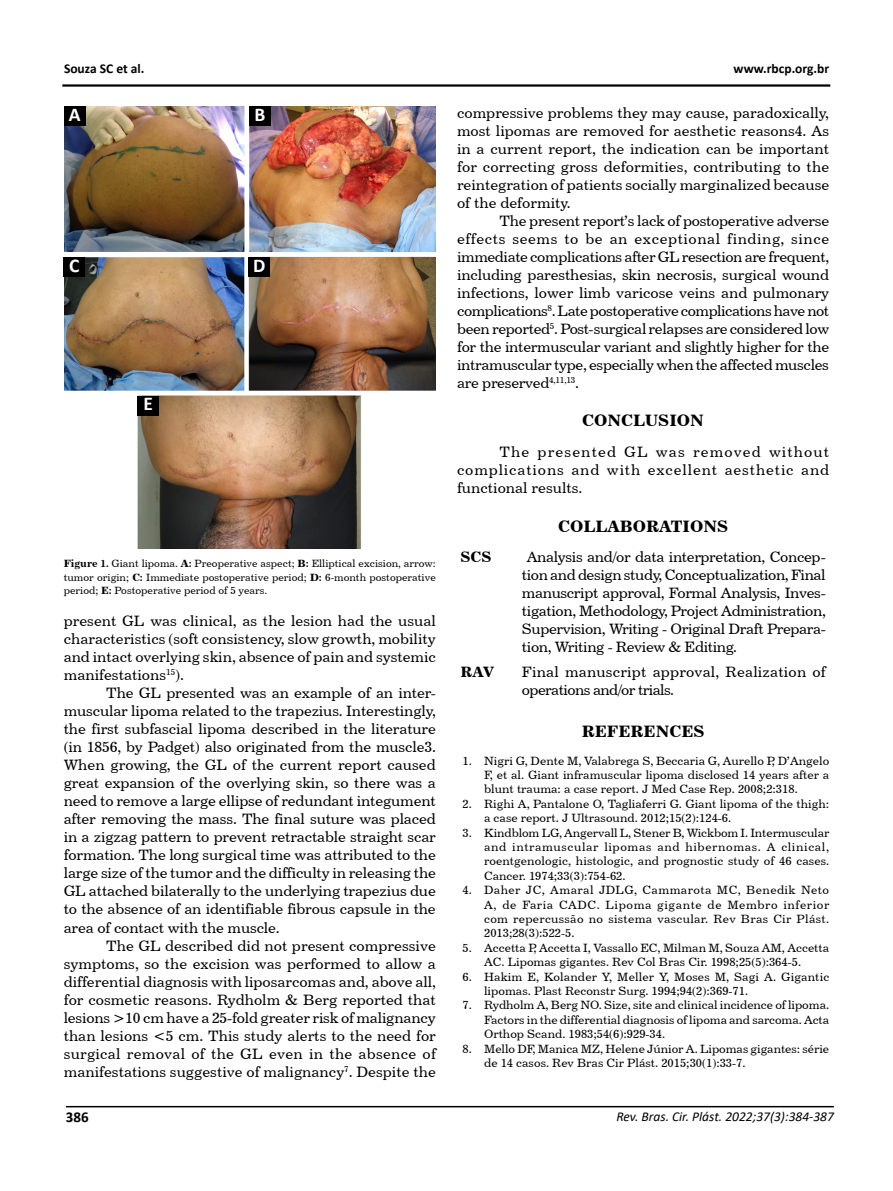
<style>
.page{position:relative;width:893px;height:1191px;background:#fff}
.page>*{position:absolute;margin:0;border:0;box-sizing:border-box;transform-origin:0 0}
.t1{font:700 19.5px "Calibri";color:#fff}
.t2{font:16.5px "Century 731 BT Bold A";color:#000}
.t3{font:15px/18px "Century 731 BT Roman A";letter-spacing:-.005em;color:#000;text-align:justify}
.t4{font:15px "Century 731 BT Bold A";color:#000}
.t5{font:700 15px "Calibri";color:#000}
.t6{font:italic 13.5px "Calibri";color:#000}
.t7{font:700 13.5px "Calibri";color:#000}
.t8{font:12px/14.4px "Century 731 BT Roman A";color:#000;text-align:justify}
.t9{font:10.5px/13.2px "Century 731 BT Roman A";color:#000;text-align:justify}
.s1{font-family:"Century 731 BT Bold A"}
</style>
<div class="page">
<hr style="left:66px;top:1106px;width:768px;height:1px;background:#000">
<hr style="left:62px;top:84px;width:768px;height:3px;background:#000">
<img style="left:64px;top:106px;width:372px;height:443px">
<div style="left:64px;top:106px;width:21px;height:20px;background:#000"></div>
<div style="left:249px;top:106px;width:21px;height:20px;background:#000"></div>
<div style="left:64px;top:257px;width:21px;height:20px;background:#000"></div>
<div style="left:249px;top:257px;width:21px;height:20px;background:#000"></div>
<div style="left:138px;top:395px;width:21px;height:20px;background:#000"></div>
<p class="t7" style="left:64px;top:59px;width:82px">Souza SC et al.</p>
<p class="t7" style="left:734px;top:59px;width:97px">www.rbcp.org.br</p>
<p class="t3" style="left:457px;top:103px;width:374px">compressive problems they may cause, paradoxically, most lipomas are removed for aesthetic reasons4. As in a current report, the indication can be important for correcting gross deformities, contributing to the reintegration of patients socially marginalized because of the deformity.</p>
<p class="t3" style="left:457px;top:211px;width:374px;text-indent:43px">The present report’s lack of postoperative adverse effects seems to be an exceptional finding, since immediate complications after GL resection are frequent, including paresthesias, skin necrosis, surgical wound infections, lower limb varicose veins and pulmonary complications<sup>8</sup>. Late postoperative complications have not been reported<sup>5</sup>. Post-surgical relapses are considered low for the intermuscular variant and slightly higher for the intramuscular type, especially when the affected muscles are preserved<sup>4,11,13</sup>.</p>
<p class="t2" style="left:582px;top:410px;width:123px">CONCLUSION</p>
<p class="t3" style="left:457px;top:442px;width:374px;text-indent:43px">The presented GL was removed without complications and with excellent aesthetic and functional results.</p>
<h1 class="t1" style="left:69px;top:101px;width:13px">A</h1>
<h1 class="t1" style="left:254px;top:101px;width:12px">B</h1>
<h1 class="t1" style="left:69px;top:252px;width:12px">C</h1>
<h1 class="t1" style="left:253px;top:251px;width:14px">D</h1>
<h1 class="t1" style="left:144px;top:390px;width:11px">E</h1>
<p class="t9" style="left:64px;top:557px;width:374px"><span class="s1">Figure 1.</span> Giant lipoma. <span class="s1">A:</span> Preoperative aspect; <span class="s1">B:</span> Elliptical excision, arrow: tumor origin; <span class="s1">C:</span> Immediate postoperative period; <span class="s1">D:</span> 6-month postoperative period; <span class="s1">E:</span> Postoperative period of 5 years.</p>
<p class="t3" style="left:64px;top:612px;width:374px">present GL was clinical, as the lesion had the usual characteristics (soft consistency, slow growth, mobility and intact overlying skin, absence of pain and systemic manifestations<sup>15</sup>).</p>
<p class="t3" style="left:64px;top:684px;width:374px;text-indent:43px">The GL presented was an example of an inter&shy;muscular lipoma related to the trapezius. Interestingly, the first subfascial lipoma described in the literature (in 1856, by Padget) also originated from the muscle3.<br>When growing, the GL of the current report caused great expansion of the overlying skin, so there was a need to remove a large ellipse of redundant integument after removing the mass. The final suture was placed in a zigzag pattern to prevent retractable straight scar formation. The long surgical time was attributed to the large size of the tumor and the difficulty in releasing the GL attached bilaterally to the underlying trapezius due to the absence of an identifiable fibrous capsule in the area of contact with the muscle.</p>
<p class="t3" style="left:64px;top:936px;width:374px;text-indent:43px">The GL described did not present compressive symptoms, so the excision was performed to allow a differential diagnosis with liposarcomas and, above all, for cosmetic reasons. Rydholm &amp; Berg reported that lesions &gt;10 cm have a 25-fold greater risk of malignancy than lesions &lt;5 cm. This study alerts to the need for surgical removal of the GL even in the absence of manifestations suggestive of malignancy<sup>7</sup>. Despite the</p>
<p class="t2" style="left:558px;top:516px;width:172px">COLLABORATIONS</p>
<p class="t4" style="left:461px;top:547px;width:33px">SCS</p>
<p class="t3" style="left:522px;top:547px;width:305px;text-indent:5px">Analysis and/or data interpretation, Concep&shy;tion and design study, Conceptualization, Final manuscript approval, Formal Analysis, Inves&shy;tigation, Methodology, Project Administration, Supervision, Writing - Original Draft Prepara&shy;tion, Writing - Review &amp; Editing.</p>
<p class="t4" style="left:461px;top:662px;width:35px">RAV</p>
<p class="t3" style="left:522px;top:662px;width:305px">Final manuscript approval, Realization of operations and/or trials.</p>
<p class="t2" style="left:582px;top:721px;width:124px">REFERENCES</p>
<p class="t8" style="left:484px;top:753px;width:347px;text-indent:-21px">1. Nigri G, Dente M, Valabrega S, Beccaria G, Aurello P, D’Angelo F, et al. Giant inframuscular lipoma disclosed 14 years after a blunt trauma: a case report. J Med Case Rep. 2008;2:318.</p>
<p class="t8" style="left:484px;top:796px;width:347px;text-indent:-21px">2. Righi A, Pantalone O, Tagliaferri G. Giant lipoma of the thigh: a case report. J Ultrasound. 2012;15(2):124-6.</p>
<p class="t8" style="left:484px;top:825px;width:347px;text-indent:-21px">3. Kindblom LG, Angervall L, Stener B, Wickbom I. Intermuscular and intramuscular lipomas and hibernomas. A clinical, roentgenologic, histologic, and prognostic study of 46 cases.<br>Cancer. 1974;33(3):754-62.</p>
<p class="t8" style="left:484px;top:882px;width:347px;text-indent:-21px">4. Daher JC, Amaral JDLG, Cammarota MC, Benedik Neto A, de Faria CADC. Lipoma gigante de Membro inferior com repercussão no sistema vascular. Rev Bras Cir Plást.<br>2013;28(3):522-5.</p>
<p class="t8" style="left:463px;top:940px;width:368px;text-align:center">5. Accetta P, Accetta I, Vassallo EC, Milman M, Souza AM, Accetta<br>AC. Lipomas gigantes. Rev Col Bras Cir. 1998;25(5):364-5.</p>
<p class="t8" style="left:484px;top:969px;width:347px;text-indent:-21px">6. Hakim E, Kolander Y, Meller Y, Moses M, Sagi A. Gigantic lipomas. Plast Reconstr Surg. 1994;94(2):369-71.</p>
<p class="t8" style="left:484px;top:997px;width:347px;text-indent:-21px">7. Rydholm A, Berg NO. Size, site and clinical incidence of lipoma.<br>Factors in the differential diagnosis of lipoma and sarcoma. Acta Orthop Scand. 1983;54(6):929-34.</p>
<p class="t8" style="left:484px;top:1041px;width:347px;text-indent:-21px">8. Mello DF, Manica MZ, Helene Júnior A. Lipomas gigantes: série de 14 casos. Rev Bras Cir Plást. 2015;30(1):33-7.</p>
<p class="t5" style="left:66px;top:1106px;width:24px">386</p>
<p class="t6" style="left:616px;top:1107px;width:219px">Rev. Bras. Cir. Plást. 2022;37(3):384-387</p>
</div>
